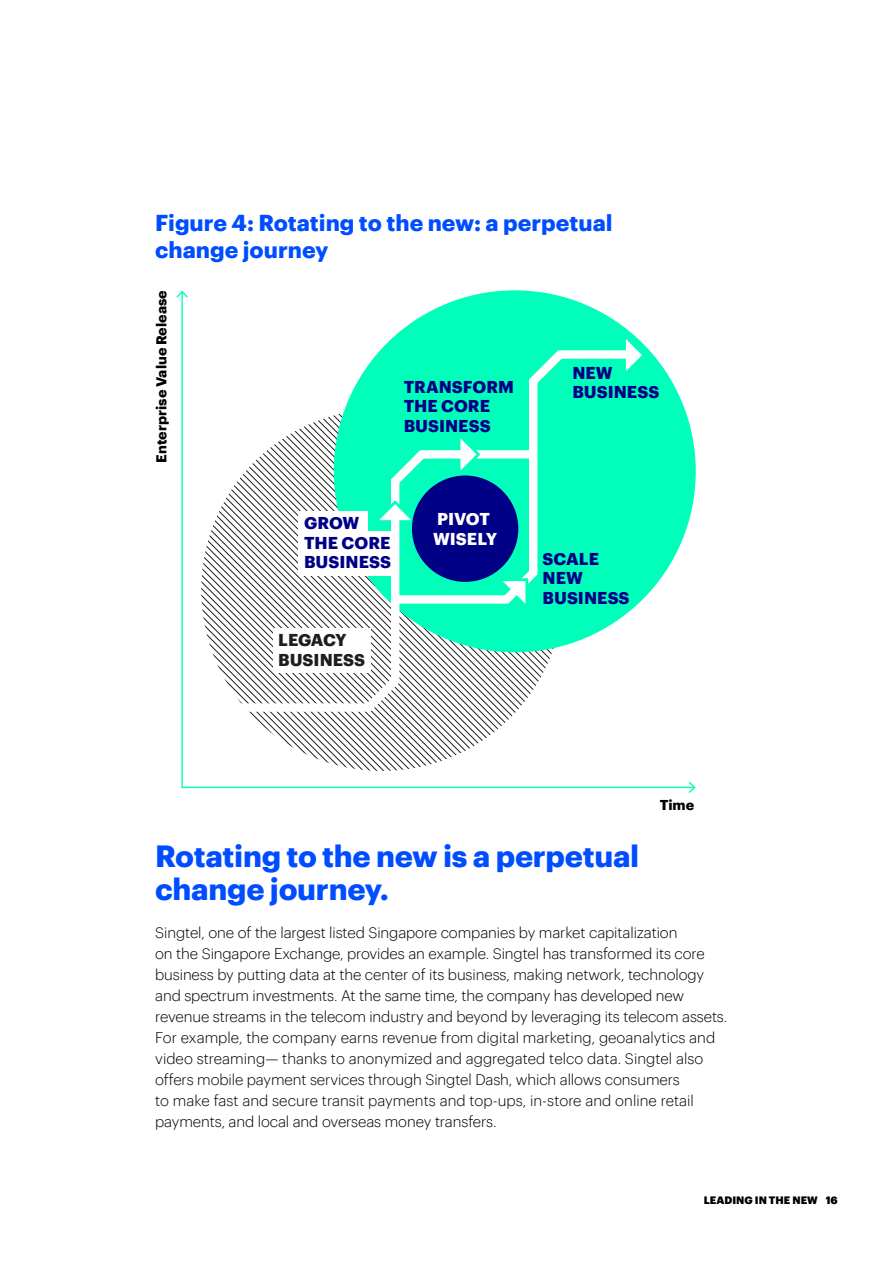
<style>
.page{position:relative;width:893px;height:1263px;background:#fff}
.page>*{position:absolute;margin:0;border:0;box-sizing:border-box;transform-origin:0 0}
.HEADING_1{font:700 30px/33px "Graphik";letter-spacing:-.01em;color:#004dff}
.BOLD_INTRO{font:700 22.5px/27px "Graphik";color:#004dff}
.t1{font:700 16.8px/19.6px "Graphik";color:#000087}
.t2{font:700 16.8px/19.6px "Graphik";color:#1d1d1b}
.t3{font:700 16.8px/19.6px "Graphik";color:#fff}
.BODY_copy{font:300 15px/21px "Graphik";letter-spacing:-.01em;color:#000}
.t4{font:700 13.95px "Graphik";color:#000}
.t5{font:900 10.5px "Graphik";letter-spacing:.005em;color:#000}
</style>
<div class="page">
<svg style="left:181px;top:291px;width:515px;height:498px"></svg>
<svg style="left:176px;top:291px;width:12px;height:7px"></svg>
<svg style="left:689px;top:782px;width:7px;height:11px"></svg>
<p class="BOLD_INTRO" style="left:155px;top:207px;width:459px">Figure 4: Rotating to the new: a perpetual change journey</p>
<p class="t4" style="left:151px;top:463px;width:174px;rotate:-90deg">Enterprise Value Release</p>
<p class="t1" style="left:404px;top:375px;width:112px">TRANSFORM<br>THE CORE<br>BUSINESS</p>
<p class="t1" style="left:572px;top:361px;width:88px">NEW<br>BUSINESS</p>
<p class="t1" style="left:304px;top:511px;width:88px">GROW<br>THE CORE<br>BUSINESS</p>
<p class="t2" style="left:278px;top:629px;width:88px">LEGACY<br>BUSINESS</p>
<p class="t3" style="left:433px;top:508px;width:66px">PIVOT<br>WISELY</p>
<p class="t1" style="left:543px;top:547px;width:88px">SCALE<br>NEW<br>BUSINESS</p>
<p class="t4" style="left:660px;top:794px;width:36px">Time</p>
<p class="HEADING_1" style="left:155px;top:837px;width:486px">Rotating to the new is a perpetual change journey.</p>
<p class="BODY_copy" style="left:155px;top:921px;width:574px">Singtel, one of the largest listed Singapore companies by market capitalization<br>on the Singapore Exchange, provides an example. Singtel has transformed its core business by putting data at the center of its business, making network, technology and spectrum investments. At the same time, the company has developed new revenue streams in the telecom industry and beyond by leveraging its telecom assets.<br>For example, the company earns revenue from digital marketing, geoanalytics and video streaming— thanks to anonymized and aggregated telco data. Singtel also offers mobile payment services through Singtel Dash, which allows consumers<br>to make fast and secure transit payments and top-ups, in-store and online retail payments, and local and overseas money transfers.</p>
<p class="t5" style="left:704px;top:1191px;width:136px">LEADING IN THE NEW 16</p>
</div>
